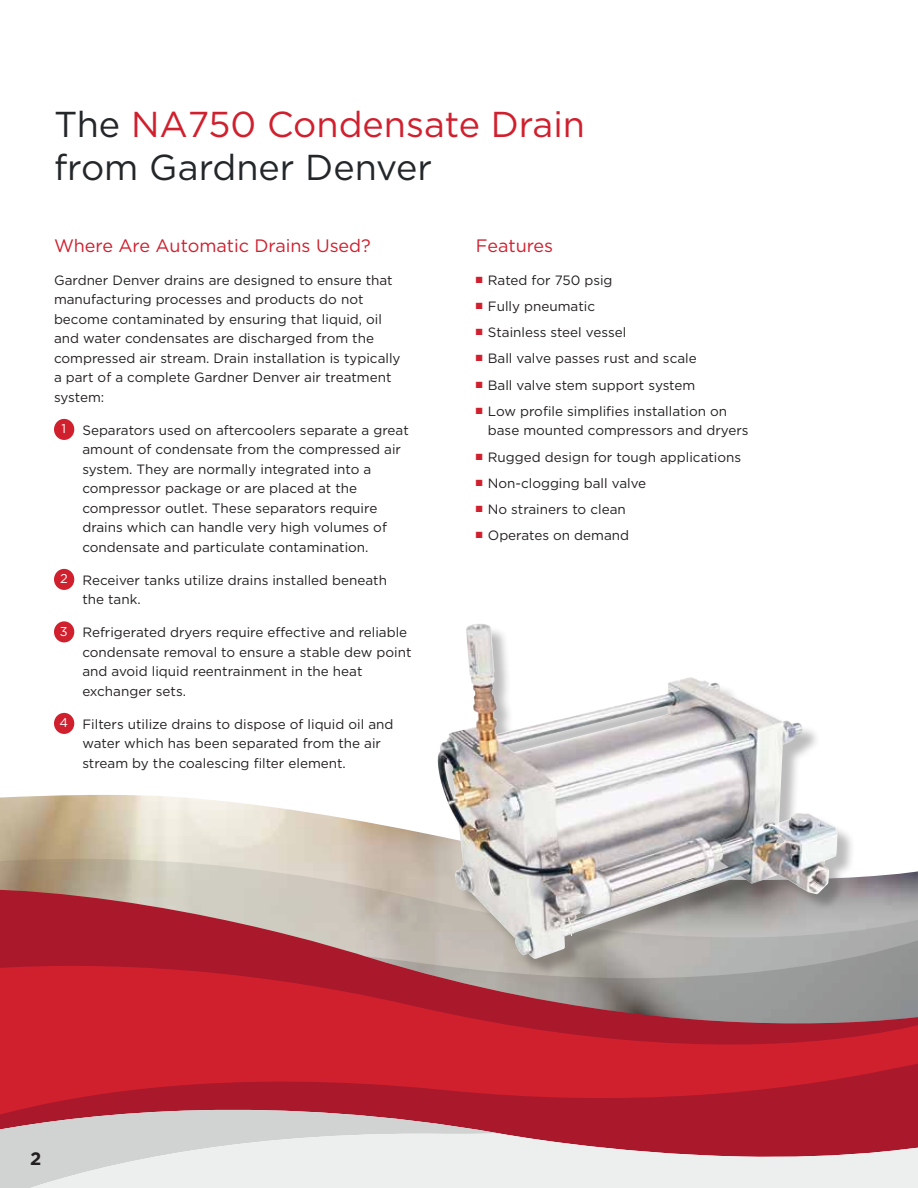
<style>
.page{position:relative;width:918px;height:1188px;background:#fff}
.page>*{position:absolute;margin:0;border:0;box-sizing:border-box;transform-origin:0 0}
.t1{font:36px/43.5px "Gotham";color:#24272a}
.t2{font:18px "Gotham";color:#d0202e}
.t3{font:700 18px "Gotham";color:#231f20}
.t4{font:13.5px/19.5px "Gotham";color:#231f20}
.s1{color:#d0202e}
.s2{font-size:12.75px;color:#fff}
</style>
<div class="page">
<svg style="left:0;top:859px;width:918px;height:30px;background:#c5bcae"></svg>
<svg style="left:0;top:889px;width:918px;height:244px;background:#b4646b"></svg>
<svg style="left:0;top:962px;width:918px;height:160px;background:#bd2e3b"></svg>
<svg style="left:0;top:1094px;width:499px;height:39px;background:#bc6570"></svg>
<svg style="left:0;top:1133px;width:918px;height:55px;background:#decacd"></svg>
<div style="left:54px;top:419px;width:20px;height:21px;background:#d0202e;border-radius:50%"></div>
<div style="left:54px;top:569px;width:20px;height:21px;background:#d0202e;border-radius:50%"></div>
<div style="left:54px;top:621px;width:20px;height:21px;background:#d0202e;border-radius:50%"></div>
<div style="left:54px;top:713px;width:20px;height:21px;background:#d0202e;border-radius:50%"></div>
<div style="left:440px;top:626px;width:416px;height:351px;background:#231f20;opacity:.3"></div>
<img style="left:437px;top:624px;width:392px;height:335px">
<h1 class="t1" style="left:54px;top:102px;width:533px">The <span class="s1">NA750 Condensate Drain </span>from Gardner Denver</h1>
<h2 class="t2" style="left:54px;top:234px;width:318px">Where Are Automatic Drains Used?</h2>
<p class="t4" style="left:54px;top:270px;width:348px">Gardner Denver drains are designed to ensure that manufacturing processes and products do not become contaminated by ensuring that liquid, oil and water condensates are discharged from the compressed air stream. Drain installation is typically a part of a complete Gardner Denver air treatment system:</p>
<p class="t4" style="left:82px;top:420px;width:328px;text-indent:-21px"><span class="s2">1</span> Separators used on aftercoolers separate a great amount of condensate from the compressed air system. They are normally integrated into a compressor package or are placed at the compressor outlet. These separators require drains which can handle very high volumes of condensate and particulate contamination.</p>
<p class="t4" style="left:82px;top:570px;width:306px;text-indent:-22px"><span class="s2">2</span> Receiver tanks utilize drains installed beneath the tank.</p>
<p class="t4" style="left:82px;top:622px;width:331px;text-indent:-22px"><span class="s2">3</span> Refrigerated dryers require effective and reliable condensate removal to ensure a stable dew point and avoid liquid reentrainment in the heat exchanger sets.</p>
<p class="t4" style="left:82px;top:714px;width:313px;text-indent:-23px"><span class="s2">4</span> Filters utilize drains to dispose of liquid oil and water which has been separated from the air stream by the coalescing filter element.</p>
<h2 class="t2" style="left:476px;top:234px;width:79px">Features</h2>
<p class="t4" style="left:476px;top:270px;width:138px"><span class="s1">■</span> Rated for 750 psig</p>
<p class="t4" style="left:476px;top:296px;width:121px"><span class="s1">■</span> Fully pneumatic</p>
<p class="t4" style="left:476px;top:322px;width:152px"><span class="s1">■</span> Stainless steel vessel</p>
<p class="t4" style="left:476px;top:348px;width:222px"><span class="s1">■</span> Ball valve passes rust and scale</p>
<p class="t4" style="left:476px;top:375px;width:221px"><span class="s1">■</span> Ball valve stem support system</p>
<p class="t4" style="left:488px;top:401px;width:262px;text-indent:-12px"><span class="s1">■</span> Low profile simplifies installation on base mounted compressors and dryers</p>
<p class="t4" style="left:476px;top:447px;width:267px"><span class="s1">■</span> Rugged design for tough applications</p>
<p class="t4" style="left:476px;top:473px;width:172px"><span class="s1">■</span> Non-clogging ball valve</p>
<p class="t4" style="left:476px;top:499px;width:151px"><span class="s1">■</span> No strainers to clean</p>
<p class="t4" style="left:476px;top:525px;width:155px"><span class="s1">■</span> Operates on demand</p>
<h2 class="t3" style="left:30px;top:1147px;width:13px">2</h2>
</div>
